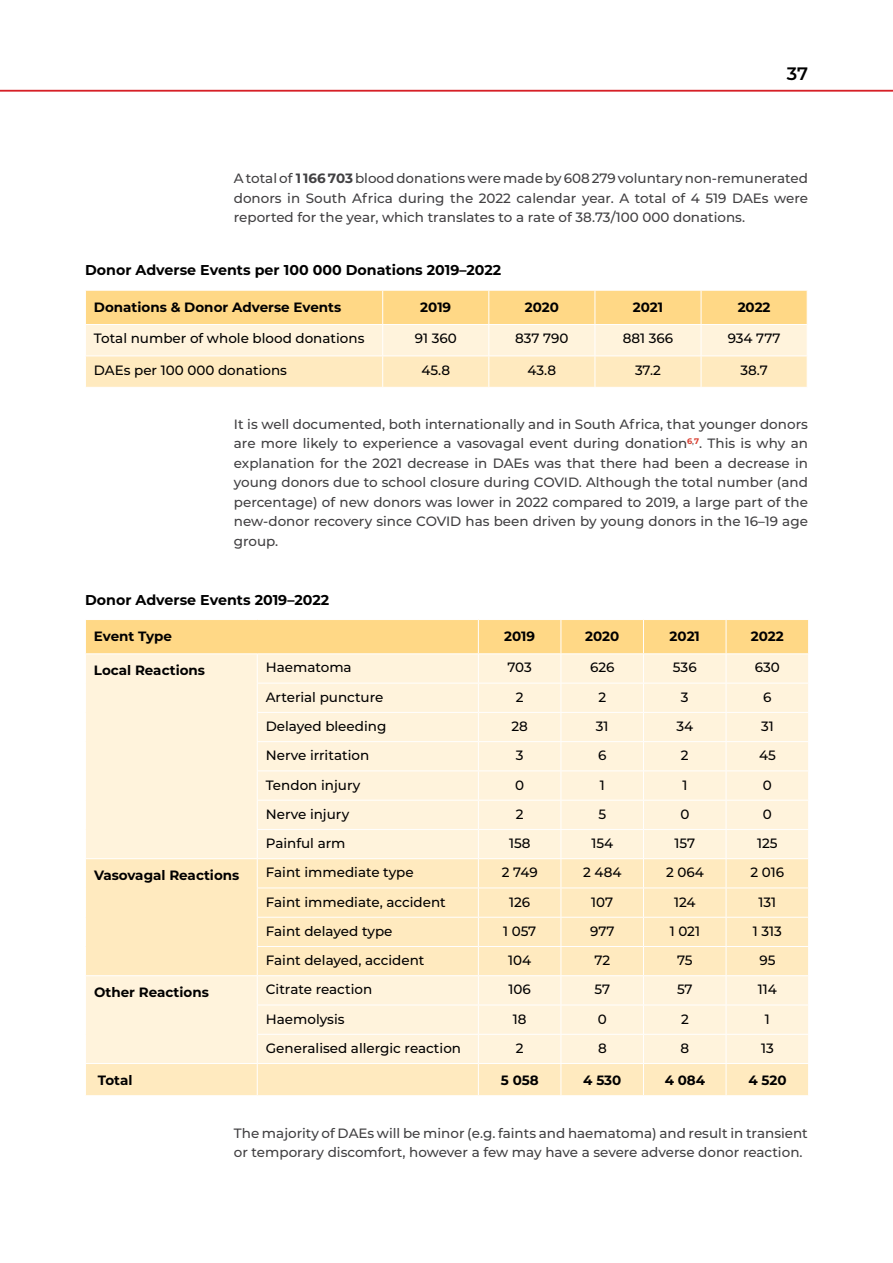
<style>
.page{position:relative;width:893px;height:1263px;background:#fff}
.page>*{position:absolute;margin:0;border:0;box-sizing:border-box;transform-origin:0 0}
.t1{font:600 18px "Montserrat";color:#000}
.t2{font:700 14.25px "Montserrat";color:#000}
.t3{font:500 13.5px/19.5px "Montserrat";color:#414042;text-align:justify}
.t4{font:500 13.5px "Montserrat";color:#000}
.t5{font:700 13.5px "Montserrat";color:#000}
.s1{font-weight:700}
</style>
<div class="page">
<div style="left:86px;top:1064px;width:722px;height:31px;background:#ffeabf"></div>
<hr style="left:257px;top:1064px;width:1px;height:31px;background:#fff">
<hr style="left:478px;top:1064px;width:1px;height:31px;background:#fff">
<hr style="left:561px;top:1064px;width:1px;height:31px;background:#fff">
<hr style="left:643px;top:1064px;width:1px;height:31px;background:#fff">
<hr style="left:726px;top:1064px;width:1px;height:31px;background:#fff">
<svg style="left:85px;top:619px;width:724px;height:444px;background:#ffefcf"></svg>
<hr style="left:85px;top:975px;width:172px;height:1px;background:#fff">
<hr style="left:257px;top:975px;width:221px;height:1px;background:#fff">
<hr style="left:478px;top:975px;width:83px;height:1px;background:#fff">
<hr style="left:561px;top:975px;width:82px;height:1px;background:#fff">
<hr style="left:643px;top:975px;width:83px;height:1px;background:#fff">
<hr style="left:726px;top:975px;width:83px;height:1px;background:#fff">
<svg style="left:86px;top:291px;width:721px;height:96px;background:#ffe6b5"></svg>
<hr style="left:382px;top:291px;width:1px;height:33px;background:#fff">
<hr style="left:488px;top:291px;width:1px;height:33px;background:#fff">
<hr style="left:595px;top:291px;width:1px;height:33px;background:#fff">
<hr style="left:701px;top:291px;width:1px;height:33px;background:#fff">
<hr style="left:382px;top:325px;width:1px;height:31px;background:#fff">
<hr style="left:488px;top:325px;width:1px;height:31px;background:#fff">
<hr style="left:595px;top:325px;width:1px;height:31px;background:#fff">
<hr style="left:701px;top:325px;width:1px;height:31px;background:#fff">
<hr style="left:382px;top:356px;width:1px;height:31px;background:#fff">
<hr style="left:488px;top:356px;width:1px;height:31px;background:#fff">
<hr style="left:595px;top:356px;width:1px;height:31px;background:#fff">
<hr style="left:701px;top:356px;width:1px;height:31px;background:#fff">
<hr style="left:85px;top:324px;width:298px;height:1px;background:#fff">
<hr style="left:383px;top:324px;width:106px;height:1px;background:#fff">
<hr style="left:489px;top:324px;width:106px;height:1px;background:#fff">
<hr style="left:595px;top:324px;width:106px;height:1px;background:#fff">
<hr style="left:701px;top:324px;width:106px;height:1px;background:#fff">
<hr style="left:85px;top:356px;width:298px;height:1px;background:#fff">
<hr style="left:383px;top:356px;width:106px;height:1px;background:#fff">
<hr style="left:489px;top:356px;width:106px;height:1px;background:#fff">
<hr style="left:595px;top:356px;width:106px;height:1px;background:#fff">
<hr style="left:701px;top:356px;width:106px;height:1px;background:#fff">
<hr style="left:0;top:90px;width:893px;height:1px;background:#d62027">
<h1 class="t1" style="left:787px;top:61px;width:23px">37</h1>
<p class="t3" style="left:234px;top:168px;width:576px">A total of <span class="s1">1 166 703</span> blood donations were made by 608 279 voluntary non-remunerated donors in South Africa during the 2022 calendar year. A total of 4 519 DAEs were reported for the year, which translates to a rate of 38.73/100 000 donations.</p>
<p class="t2" style="left:85px;top:260px;width:418px">Donor Adverse Events per 100 000 Donations 2019–2022</p>
<p class="t5" style="left:94px;top:297px;width:249px">Donations &amp; Donor Adverse Events</p>
<p class="t5" style="left:420px;top:297px;width:32px">2019</p>
<p class="t5" style="left:525px;top:297px;width:36px">2020</p>
<p class="t5" style="left:633px;top:297px;width:32px">2021</p>
<p class="t5" style="left:738px;top:297px;width:34px">2022</p>
<p class="t4" style="left:94px;top:329px;width:272px">Total number of whole blood donations</p>
<p class="t4" style="left:415px;top:329px;width:43px">91 360</p>
<p class="t4" style="left:515px;top:329px;width:55px">837 790</p>
<p class="t4" style="left:623px;top:329px;width:52px">881 366</p>
<p class="t4" style="left:728px;top:329px;width:54px">934 777</p>
<p class="t4" style="left:94px;top:360px;width:195px">DAEs per 100 000 donations</p>
<p class="t4" style="left:421px;top:360px;width:30px">45.8</p>
<p class="t4" style="left:528px;top:360px;width:30px">43.8</p>
<p class="t4" style="left:635px;top:360px;width:27px">37.2</p>
<p class="t4" style="left:740px;top:360px;width:29px">38.7</p>
<p class="t3" style="left:234px;top:414px;width:576px">It is well documented, both internationally and in South Africa, that younger donors are more likely to experience a vasovagal event during donation<sup>6</sup><sup>,</sup><sup>7</sup>. This is why an explanation for the 2021 decrease in DAEs was that there had been a decrease in young donors due to school closure during COVID. Although the total number (and percentage) of new donors was lower in 2022 compared to 2019, a large part of the new-donor recovery since COVID has been driven by young donors in the 16–19 age group.</p>
<p class="t2" style="left:85px;top:589px;width:246px">Donor Adverse Events 2019–2022</p>
<p class="t5" style="left:94px;top:626px;width:80px">Event Type</p>
<p class="t5" style="left:504px;top:626px;width:32px">2019</p>
<p class="t5" style="left:585px;top:626px;width:36px">2020</p>
<p class="t5" style="left:670px;top:626px;width:32px">2021</p>
<p class="t5" style="left:751px;top:626px;width:34px">2022</p>
<p class="t5" style="left:94px;top:661px;width:113px">Local Reactions</p>
<p class="t4" style="left:266px;top:658px;width:87px">Haematoma</p>
<p class="t4" style="left:507px;top:658px;width:26px">703</p>
<p class="t4" style="left:590px;top:658px;width:26px">626</p>
<p class="t4" style="left:673px;top:658px;width:25px">536</p>
<p class="t4" style="left:755px;top:658px;width:27px">630</p>
<p class="t4" style="left:266px;top:687px;width:119px">Arterial puncture</p>
<p class="t4" style="left:516px;top:687px;width:9px">2</p>
<p class="t4" style="left:598px;top:687px;width:9px">2</p>
<p class="t4" style="left:681px;top:687px;width:9px">3</p>
<p class="t4" style="left:763px;top:687px;width:10px">6</p>
<p class="t4" style="left:266px;top:717px;width:122px">Delayed bleeding</p>
<p class="t4" style="left:511px;top:717px;width:18px">28</p>
<p class="t4" style="left:596px;top:717px;width:14px">31</p>
<p class="t4" style="left:676px;top:717px;width:18px">34</p>
<p class="t4" style="left:761px;top:717px;width:14px">31</p>
<p class="t4" style="left:266px;top:746px;width:105px">Nerve irritation</p>
<p class="t4" style="left:516px;top:746px;width:9px">3</p>
<p class="t4" style="left:598px;top:746px;width:10px">6</p>
<p class="t4" style="left:681px;top:746px;width:9px">2</p>
<p class="t4" style="left:759px;top:746px;width:18px">45</p>
<p class="t4" style="left:266px;top:775px;width:96px">Tendon injury</p>
<p class="t4" style="left:515px;top:775px;width:11px">0</p>
<p class="t4" style="left:600px;top:775px;width:6px">1</p>
<p class="t4" style="left:682px;top:775px;width:6px">1</p>
<p class="t4" style="left:763px;top:775px;width:11px">0</p>
<p class="t4" style="left:266px;top:804px;width:85px">Nerve injury</p>
<p class="t4" style="left:516px;top:804px;width:9px">2</p>
<p class="t4" style="left:598px;top:804px;width:9px">5</p>
<p class="t4" style="left:680px;top:804px;width:11px">0</p>
<p class="t4" style="left:763px;top:804px;width:11px">0</p>
<p class="t4" style="left:266px;top:834px;width:81px">Painful arm</p>
<p class="t4" style="left:509px;top:834px;width:23px">158</p>
<p class="t4" style="left:591px;top:834px;width:23px">154</p>
<p class="t4" style="left:674px;top:834px;width:22px">157</p>
<p class="t4" style="left:757px;top:834px;width:22px">125</p>
<p class="t5" style="left:94px;top:866px;width:147px">Vasovagal Reactions</p>
<p class="t4" style="left:266px;top:863px;width:149px">Faint immediate type</p>
<p class="t4" style="left:502px;top:863px;width:37px">2 749</p>
<p class="t4" style="left:583px;top:863px;width:40px">2 484</p>
<p class="t4" style="left:666px;top:863px;width:39px">2 064</p>
<p class="t4" style="left:751px;top:863px;width:35px">2 016</p>
<p class="t4" style="left:266px;top:892px;width:181px">Faint immediate, accident</p>
<p class="t4" style="left:509px;top:892px;width:23px">126</p>
<p class="t4" style="left:591px;top:892px;width:23px">107</p>
<p class="t4" style="left:674px;top:892px;width:23px">124</p>
<p class="t4" style="left:759px;top:892px;width:19px">131</p>
<p class="t4" style="left:266px;top:921px;width:128px">Faint delayed type</p>
<p class="t4" style="left:503px;top:921px;width:35px">1 057</p>
<p class="t4" style="left:590px;top:921px;width:26px">977</p>
<p class="t4" style="left:670px;top:921px;width:32px">1 021</p>
<p class="t4" style="left:753px;top:921px;width:31px">1 313</p>
<p class="t4" style="left:266px;top:951px;width:160px">Faint delayed, accident</p>
<p class="t4" style="left:508px;top:951px;width:25px">104</p>
<p class="t4" style="left:594px;top:951px;width:17px">72</p>
<p class="t4" style="left:677px;top:951px;width:17px">75</p>
<p class="t4" style="left:759px;top:951px;width:18px">95</p>
<p class="t5" style="left:94px;top:983px;width:116px">Other Reactions</p>
<p class="t4" style="left:266px;top:980px;width:108px">Citrate reaction</p>
<p class="t4" style="left:509px;top:980px;width:24px">106</p>
<p class="t4" style="left:594px;top:980px;width:17px">57</p>
<p class="t4" style="left:677px;top:980px;width:17px">57</p>
<p class="t4" style="left:758px;top:980px;width:21px">114</p>
<p class="t4" style="left:266px;top:1009px;width:80px">Haemolysis</p>
<p class="t4" style="left:513px;top:1009px;width:15px">18</p>
<p class="t4" style="left:598px;top:1009px;width:11px">0</p>
<p class="t4" style="left:681px;top:1009px;width:9px">2</p>
<p class="t4" style="left:765px;top:1009px;width:6px">1</p>
<p class="t4" style="left:266px;top:1039px;width:197px">Generalised allergic reaction</p>
<p class="t4" style="left:516px;top:1039px;width:9px">2</p>
<p class="t4" style="left:598px;top:1039px;width:10px">8</p>
<p class="t4" style="left:681px;top:1039px;width:10px">8</p>
<p class="t4" style="left:761px;top:1039px;width:14px">13</p>
<p class="t5" style="left:98px;top:1070px;width:36px">Total</p>
<p class="t5" style="left:501px;top:1070px;width:39px">5 058</p>
<p class="t5" style="left:583px;top:1070px;width:40px">4 530</p>
<p class="t5" style="left:665px;top:1070px;width:42px">4 084</p>
<p class="t5" style="left:748px;top:1070px;width:40px">4 520</p>
<p class="t3" style="left:234px;top:1123px;width:575px">The majority of DAEs will be minor (e.g. faints and haematoma) and result in transient or temporary discomfort, however a few may have a severe adverse donor reaction.</p>
</div>
